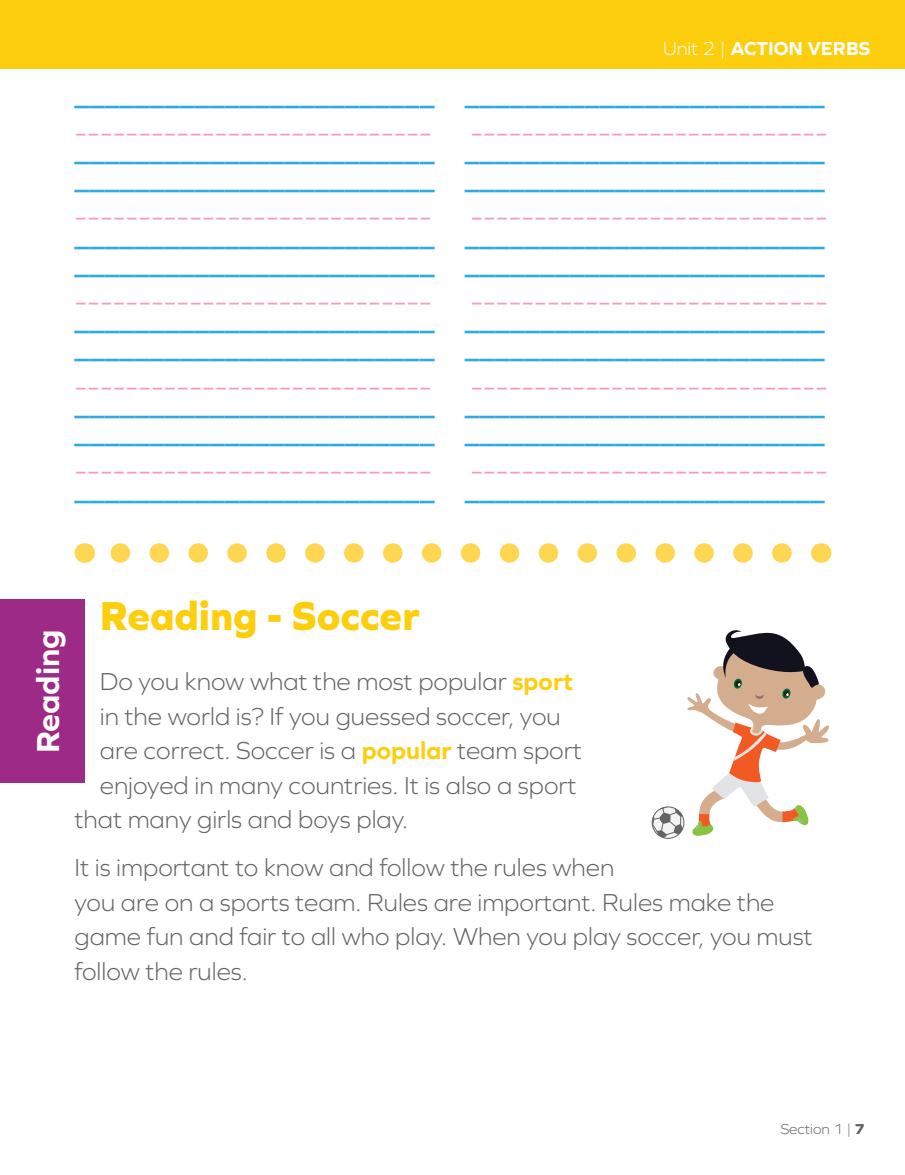
<style>
.page{position:relative;width:905px;height:1175px;background:#fff}
.page>*{position:absolute;margin:0;border:0;box-sizing:border-box;transform-origin:0 0}
.t1{font:800 42px "Graphie";color:#fdce0d}
.t2{font:300 34.5px "Graphie";color:#f49ac2}
.t3{font:700 33px "Graphie";letter-spacing:-.005em;color:#fff}
.t4{font:700 30px/28.2px "Graphie";color:#2fabe1}
.t5{font:300 25.5px/34.5px "Graphie";color:#636466}
.t6{font:700 19.5px "Graphie";color:#fff}
.t7{font:300 15px "Graphie";color:#636466}
.s1{font-weight:300}
.s2{font-weight:700;color:#fdce0d}
.s3{font-weight:800}
</style>
<div class="page">
<svg style="left:110px;top:543px;width:672px;height:19px"></svg>
<svg style="left:820px;top:543px;width:1px;height:19px"></svg>
<svg style="left:84px;top:543px;width:1px;height:19px"></svg>
<div style="left:652px;top:806px;width:32px;height:32px;border:1px solid #636466;border-radius:50%"></div>
<svg style="left:652px;top:630px;width:177px;height:207px"></svg>
<div style="left:0;top:599px;width:85px;height:184px;background:#9d2a86"></div>
<div style="left:0;top:0;width:904px;height:68px;background:#fdce0d"></div>
<p class="t6" style="left:663px;top:37px;width:208px"><span class="s1">Unit 2 |</span> ACTION VERBS</p>
<p class="t4" style="left:74px;top:79px;width:751px">________________________ ________________________</p>
<p class="t2" style="left:74px;top:112px;width:755px">---------------------------- ----------------------------</p>
<p class="t4" style="left:74px;top:135px;width:751px">________________________ ________________________ ________________________ ________________________</p>
<p class="t2" style="left:74px;top:197px;width:755px">---------------------------- ----------------------------</p>
<p class="t4" style="left:74px;top:220px;width:751px">________________________ ________________________ ________________________ ________________________</p>
<p class="t2" style="left:74px;top:281px;width:755px">---------------------------- ----------------------------</p>
<p class="t4" style="left:74px;top:304px;width:751px">________________________ ________________________ ________________________ ________________________</p>
<p class="t2" style="left:74px;top:366px;width:755px">---------------------------- ----------------------------</p>
<p class="t4" style="left:74px;top:389px;width:751px">________________________ ________________________ ________________________ ________________________</p>
<p class="t2" style="left:74px;top:451px;width:755px">---------------------------- ----------------------------</p>
<p class="t4" style="left:74px;top:473px;width:751px">________________________ ________________________</p>
<p class="t3" style="left:29px;top:753px;width:125px;rotate:-90deg">Reading</p>
<h1 class="t1" style="left:100px;top:591px;width:321px">Reading - Soccer</h1>
<p class="t5" style="left:100px;top:664px;width:474px">Do you know what the most popular <span class="s2">sport</span></p>
<p class="t5" style="left:100px;top:698px;width:462px">in the world is? If you guessed soccer, you</p>
<p class="t5" style="left:100px;top:733px;width:483px">are correct. Soccer is a <span class="s2">popular</span> team sport</p>
<p class="t5" style="left:100px;top:767px;width:478px">enjoyed in many countries. It is also a sport</p>
<p class="t5" style="left:74px;top:802px;width:335px">that many girls and boys play.</p>
<p class="t5" style="left:74px;top:850px;width:739px">It is important to know and follow the rules when<br>you are on a sports team. Rules are important. Rules make the game fun and fair to all who play. When you play soccer, you must follow the rules.</p>
<p class="t7" style="left:780px;top:1120px;width:85px">Section 1 | <span class="s3">7</span></p>
</div>
